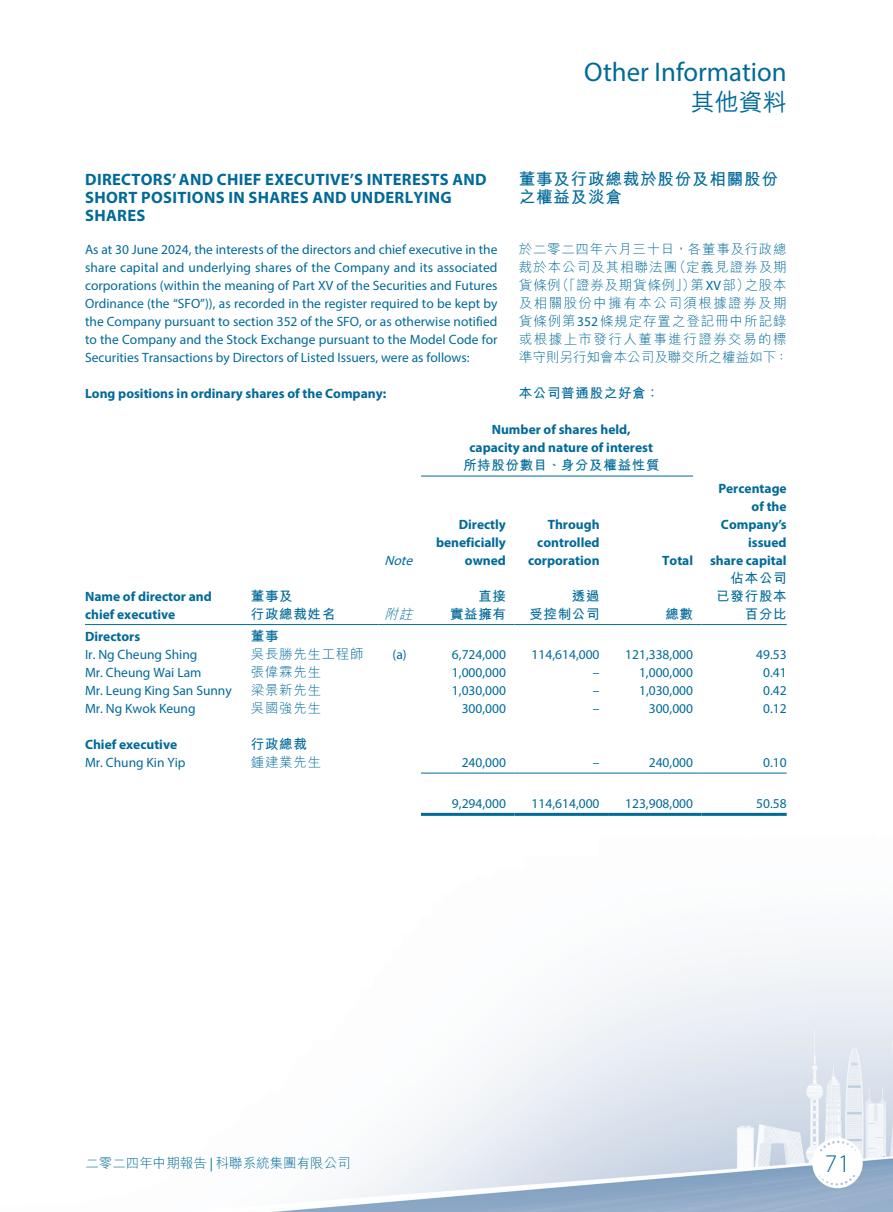
<style>
.page{position:relative;width:893px;height:1212px;background:#fff}
.page>*{position:absolute;margin:0;border:0;box-sizing:border-box;transform-origin:0 0}
.t1{font:27px "Myriad Pro";color:#016a99}
.t2{font:300 25.5px "Myriad Pro";color:#016a99}
.t3{font:24px "M Hei HK Medium E Ten B5 H";color:#016a99}
.t4{font:700 16.5px/18px "Myriad Pro";letter-spacing:.02em;color:#016a99}
.t5{font:16.5px/18px "M Hei HK Bold E Ten B5 H";letter-spacing:.05em;color:#016a99}
.t6{font:13.5px/18px "Myriad Pro";color:#016a99;text-align:justify}
.t7{font:700 13.5px/18px "Myriad Pro";color:#016a99;text-align:right}
.t8{font:13.5px/18px "M Hei HK Light E Ten B5 H";letter-spacing:.05em;color:#016a99;text-align:justify}
.t9{font:13.5px/18px "M Hei HK Bold E Ten B5 H";letter-spacing:.05em;color:#016a99;text-align:right}
.t10{font:13.5px "M Hei HK Light E Ten B5 H";color:#016a99}
.t11{font:italic 13.5px "Myriad Pro";color:#016a99}
.t12{font:italic 13.5px "M Hei HK Light E Ten B5 H";color:#016a99}
.s1{font-family:"Myriad Pro"}
</style>
<div class="page">
<img style="left:273px;top:772px;width:620px;height:440px">
<div style="left:812px;top:1138px;width:51px;height:50px;background:#fff;border-radius:50%"></div>
<svg style="left:820px;top:1141px;width:36px;height:10px"></svg>
<svg style="left:819px;top:1175px;width:36px;height:10px"></svg>
<hr style="left:421px;top:476px;width:272px;height:1px;background:#016a99">
<hr style="left:85px;top:624px;width:166px;height:1px;background:#016a99">
<hr style="left:251px;top:624px;width:127px;height:1px;background:#016a99">
<hr style="left:378px;top:624px;width:43px;height:1px;background:#016a99">
<hr style="left:421px;top:624px;width:93px;height:1px;background:#016a99">
<hr style="left:514px;top:624px;width:94px;height:1px;background:#016a99">
<hr style="left:608px;top:624px;width:94px;height:1px;background:#016a99">
<hr style="left:702px;top:624px;width:85px;height:1px;background:#016a99">
<hr style="left:421px;top:773px;width:93px;height:1px;background:#016a99">
<hr style="left:514px;top:773px;width:94px;height:1px;background:#016a99">
<hr style="left:608px;top:773px;width:94px;height:1px;background:#016a99">
<hr style="left:702px;top:773px;width:85px;height:1px;background:#016a99">
<hr style="left:421px;top:813px;width:93px;height:3px;background:#016a99">
<hr style="left:514px;top:813px;width:94px;height:3px;background:#016a99">
<hr style="left:608px;top:813px;width:94px;height:3px;background:#016a99">
<hr style="left:702px;top:813px;width:85px;height:3px;background:#016a99">
<h1 class="t1" style="left:584px;top:61px;width:204px">Other Information</h1>
<h3 class="t3" style="left:691px;top:93px;width:97px">其他資料</h3>
<p class="t5" style="left:519px;top:172px;width:261px">董事及行政總裁於股份及相關股份之權益及淡倉</p>
<p class="t8" style="left:519px;top:242px;width:271px">於二零二四年六月三十日，各董事及行政總裁於本公司及其相聯法團（定義見證券及期貨條例（「證券及期貨條例」）第<span class="s1">XV</span>部）之股本及相關股份中擁有本公司須根據證券及期貨條例第<span class="s1">352</span>條規定存置之登記冊中所記錄或根據上市發行人董事進行證券交易的標準守則另行知會本公司及聯交所之權益如下：</p>
<p class="t9" style="left:519px;top:386px;width:142px">本公司普通股之好倉：</p>
<p class="t4" style="left:85px;top:172px;width:403px">DIRECTORS’ AND CHIEF EXECUTIVE’S INTERESTS AND<br>SHORT POSITIONS IN SHARES AND UNDERLYING<br>SHARES</p>
<p class="t6" style="left:85px;top:242px;width:414px">As at 30 June 2024, the interests of the directors and chief executive in the share capital and underlying shares of the Company and its associated corporations (within the meaning of Part XV of the Securities and Futures Ordinance (the “SFO”)), as recorded in the register required to be kept by the Company pursuant to section 352 of the SFO, or as otherwise notified to the Company and the Stock Exchange pursuant to the Model Code for Securities Transactions by Directors of Listed Issuers, were as follows:</p>
<p class="t7" style="left:85px;top:386px;width:303px">Long positions in ordinary shares of the Company:</p>
<p class="t7" style="left:470px;top:422px;width:185px;text-align:center">Number of shares held, capacity and nature of interest</p>
<p class="t9" style="left:463px;top:458px;width:198px">所持股份數目、身分及權益性質</p>
<p class="t7" style="left:85px;top:588px;width:128px;text-align:left">Name of director and chief executive</p>
<p class="t9" style="left:251px;top:588px;width:86px;text-align:left">董事及<br>行政總裁姓名</p>
<p class="t11" style="left:385px;top:555px;width:32px">Note</p>
<p class="t12" style="left:384px;top:608px;width:32px">附註</p>
<p class="t7" style="left:436px;top:516px;width:71px">Directly beneficially owned</p>
<p class="t7" style="left:528px;top:516px;width:73px">Through controlled corporation</p>
<p class="t9" style="left:450px;top:588px;width:58px">直接<br>實益擁有</p>
<p class="t9" style="left:529px;top:588px;width:72px">透過<br>受控制公司</p>
<p class="t7" style="left:662px;top:552px;width:32px">Total</p>
<p class="t9" style="left:665px;top:606px;width:29px">總數</p>
<p class="t7" style="left:710px;top:480px;width:78px">Percentage of the<br>Company’s issued<br>share capital</p>
<p class="t9" style="left:716px;top:570px;width:72px">佔本公司已發行股本百分比</p>
<p class="t7" style="left:85px;top:629px;width:57px">Directors</p>
<p class="t9" style="left:251px;top:629px;width:29px">董事</p>
<p class="t6" style="left:85px;top:647px;width:114px">Ir. Ng Cheung Shing</p>
<p class="t8" style="left:251px;top:647px;width:114px">吳長勝先生工程師</p>
<p class="t6" style="left:393px;top:647px;width:16px">(a)</p>
<p class="t6" style="left:452px;top:647px;width:56px">6,724,000</p>
<p class="t6" style="left:532px;top:647px;width:69px">114,614,000</p>
<p class="t6" style="left:625px;top:647px;width:69px">121,338,000</p>
<p class="t6" style="left:756px;top:647px;width:32px">49.53</p>
<p class="t6" style="left:85px;top:665px;width:118px">Mr. Cheung Wai Lam</p>
<p class="t8" style="left:251px;top:665px;width:72px">張偉霖先生</p>
<p class="t6" style="left:452px;top:665px;width:56px">1,000,000</p>
<p class="t6" style="left:593px;top:665px;width:8px">–</p>
<p class="t6" style="left:639px;top:665px;width:56px">1,000,000</p>
<p class="t6" style="left:763px;top:665px;width:25px">0.41</p>
<p class="t6" style="left:85px;top:683px;width:148px">Mr. Leung King San Sunny</p>
<p class="t8" style="left:251px;top:683px;width:72px">梁景新先生</p>
<p class="t6" style="left:452px;top:683px;width:56px">1,030,000</p>
<p class="t6" style="left:593px;top:683px;width:8px">–</p>
<p class="t6" style="left:639px;top:683px;width:56px">1,030,000</p>
<p class="t6" style="left:763px;top:683px;width:25px">0.42</p>
<p class="t6" style="left:85px;top:701px;width:112px">Mr. Ng Kwok Keung</p>
<p class="t8" style="left:251px;top:701px;width:72px">吳國強先生</p>
<p class="t6" style="left:462px;top:701px;width:46px">300,000</p>
<p class="t6" style="left:593px;top:701px;width:8px">–</p>
<p class="t6" style="left:649px;top:701px;width:46px">300,000</p>
<p class="t6" style="left:763px;top:701px;width:25px">0.12</p>
<p class="t7" style="left:85px;top:737px;width:94px">Chief executive</p>
<p class="t9" style="left:251px;top:737px;width:58px">行政總裁</p>
<p class="t6" style="left:85px;top:755px;width:102px">Mr. Chung Kin Yip</p>
<p class="t8" style="left:251px;top:755px;width:72px">鍾建業先生</p>
<p class="t6" style="left:462px;top:755px;width:46px">240,000</p>
<p class="t6" style="left:593px;top:755px;width:8px">–</p>
<p class="t6" style="left:649px;top:755px;width:46px">240,000</p>
<p class="t6" style="left:763px;top:755px;width:25px">0.10</p>
<p class="t6" style="left:452px;top:795px;width:56px">9,294,000</p>
<p class="t6" style="left:532px;top:795px;width:69px">114,614,000</p>
<p class="t6" style="left:625px;top:795px;width:69px">123,908,000</p>
<p class="t6" style="left:756px;top:795px;width:32px">50.58</p>
<p class="t10" style="left:85px;top:1158px;width:267px">二零二四年中期報告 <span class="s1">|</span> 科聯系統集團有限公司</p>
<h2 class="t2" style="left:825px;top:1153px;width:27px">71</h2>
</div>
